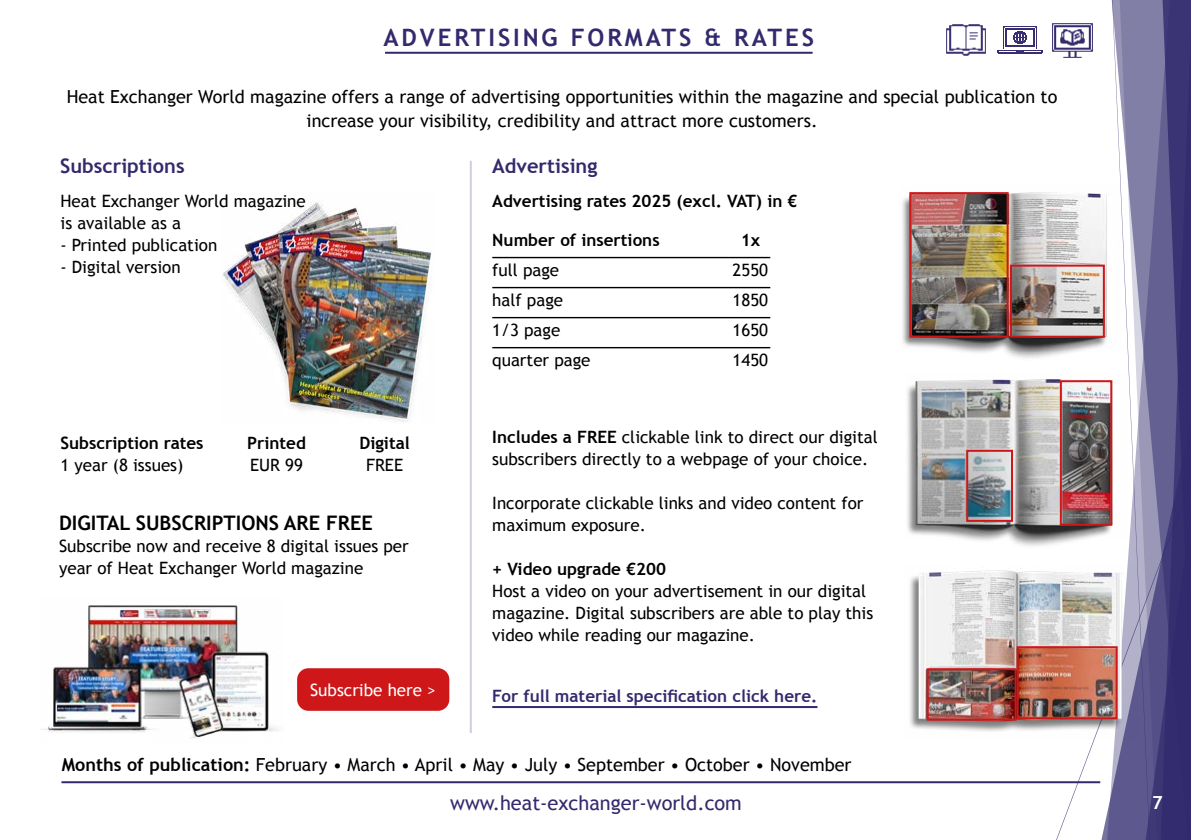
<style>
.page{position:relative;width:1191px;height:840px;background:#fff}
.page>*{position:absolute;margin:0;border:0;box-sizing:border-box;transform-origin:0 0}
.t1{font:700 24px "Trebuchet MS";letter-spacing:.12em;color:#332a6d}
.t2{font:20px "Trebuchet MS";color:#332a6d}
.t3{font:700 20px "Trebuchet MS";color:#000}
.t4{font:700 20px "Trebuchet MS";color:#332a6d}
.t5{font:18px/24px "Trebuchet MS";color:#000;text-align:center}
.t6{font:700 18px "Trebuchet MS";color:#fff}
.t7{font:17px/22px "Trebuchet MS";color:#000}
.t8{font:700 17px "Trebuchet MS";color:#000}
.t9{font:700 17px "Trebuchet MS";color:#332a6d}
.t10{font:17px "Trebuchet MS";color:#fff}
.s1{font-weight:700}
</style>
<div class="page">
<svg style="left:1050px;top:739px;width:48px;height:100px"></svg>
<svg style="left:1098px;top:781px;width:12px;height:58px"></svg>
<svg style="left:1111px;top:0;width:80px;height:839px"></svg>
<hr style="left:385px;top:52px;width:427px;height:2px;background:#332a6d">
<hr style="left:492px;top:257px;width:278px;height:1px;background:#000">
<hr style="left:492px;top:287px;width:278px;height:1px;background:#000">
<hr style="left:492px;top:317px;width:278px;height:1px;background:#000">
<hr style="left:492px;top:347px;width:278px;height:1px;background:#000">
<div style="left:900px;top:193px;width:207px;height:169px;background:#000;opacity:.5"></div>
<img style="left:900px;top:185px;width:220px;height:166px">
<hr style="left:492px;top:705px;width:325px;height:2px;background:#332a6d">
<img style="left:41px;top:605px;width:237px;height:134px">
<hr style="left:61px;top:780px;width:1039px;height:2px;background:#332a6d">
<hr style="left:470px;top:161px;width:2px;height:571px;background:#d3ccdf">
<div style="left:909px;top:192px;width:99px;height:145px;border:2px solid #cd1719"></div>
<div style="left:906px;top:381px;width:207px;height:169px;background:#000;opacity:.5"></div>
<img style="left:906px;top:372px;width:220px;height:167px">
<div style="left:1059px;top:380px;width:53px;height:145px;border:2px solid #cd1719"></div>
<div style="left:966px;top:449px;width:47px;height:72px;border:2px solid #cd1719"></div>
<img style="left:910px;top:566px;width:227px;height:173px">
<div style="left:926px;top:667px;width:90px;height:53px;border:2px solid #cd1719"></div>
<div style="left:1010px;top:264px;width:94px;height:73px;border:2px solid #cd1719"></div>
<div style="left:1016px;top:645px;width:101px;height:73px;border:2px solid #cd1719"></div>
<div style="left:297px;top:667px;width:152px;height:43px;background:#cd1719;border-radius:11px"></div>
<img style="left:946px;top:24px;width:40px;height:32px">
<img style="left:1052px;top:23px;width:41px;height:35px">
<img style="left:997px;top:26px;width:46px;height:28px">
<img style="left:223px;top:200px;width:208px;height:223px">
<h1 class="t1" style="left:383px;top:23px;width:432px">ADVERTISING FORMATS &amp; RATES</h1>
<p class="t5" style="left:67px;top:85px;width:992px">Heat Exchanger World magazine offers a range of advertising opportunities within the magazine and special publication to increase your visibility, credibility and attract more customers.</p>
<p class="t4" style="left:60px;top:153px;width:126px">Subscriptions</p>
<p class="t4" style="left:492px;top:153px;width:107px">Advertising</p>
<p class="t7" style="left:60px;top:190px;width:247px">Heat Exchanger World magazine is available as a</p>
<p class="t7" style="left:60px;top:234px;width:158px">- Printed publication</p>
<p class="t7" style="left:60px;top:256px;width:122px">- Digital version</p>
<p class="t8" style="left:492px;top:190px;width:307px">Advertising rates 2025 (excl. VAT) in €</p>
<p class="t8" style="left:492px;top:229px;width:169px">Number of insertions</p>
<p class="t8" style="left:740px;top:229px;width:21px">1x</p>
<p class="t7" style="left:492px;top:258px;width:68px">full page</p>
<p class="t7" style="left:732px;top:258px;width:37px">2550</p>
<p class="t7" style="left:492px;top:288px;width:72px">half page</p>
<p class="t7" style="left:732px;top:288px;width:37px">1850</p>
<p class="t7" style="left:492px;top:318px;width:70px">1/3 page</p>
<p class="t7" style="left:732px;top:318px;width:37px">1650</p>
<p class="t7" style="left:492px;top:348px;width:100px">quarter page</p>
<p class="t7" style="left:732px;top:348px;width:37px">1450</p>
<p class="t8" style="left:60px;top:432px;width:145px">Subscription rates</p>
<p class="t8" style="left:247px;top:432px;width:60px">Printed</p>
<p class="t8" style="left:359px;top:432px;width:52px">Digital</p>
<p class="t7" style="left:60px;top:454px;width:124px">1 year (8 issues)</p>
<p class="t7" style="left:250px;top:454px;width:54px">EUR 99</p>
<p class="t7" style="left:366px;top:454px;width:39px">FREE</p>
<p class="t3" style="left:59px;top:509px;width:315px">DIGITAL SUBSCRIPTIONS ARE FREE</p>
<p class="t7" style="left:59px;top:534px;width:351px">Subscribe now and receive 8 digital issues per year of Heat Exchanger World magazine</p>
<p class="t7" style="left:492px;top:426px;width:387px"><span class="s1">Includes a FREE</span> clickable link to direct our digital subscribers directly to a webpage of your choice.</p>
<p class="t7" style="left:492px;top:492px;width:373px">Incorporate clickable links and video content for maximum exposure.</p>
<p class="t8" style="left:492px;top:558px;width:175px">+ Video upgrade €200</p>
<p class="t7" style="left:492px;top:580px;width:382px">Host a video on your advertisement in our digital magazine. Digital subscribers are able to play this video while reading our magazine.</p>
<p class="t10" style="left:310px;top:679px;width:127px">Subscribe here &gt;</p>
<p class="t9" style="left:492px;top:685px;width:327px">For full material specification click here.</p>
<p class="t5" style="left:62px;top:752px;width:791px"><span class="s1">Months of publication:</span> February • March • April • May • July • September • October • November</p>
<p class="t2" style="left:450px;top:790px;width:293px">www.heat-exchanger-world.com</p>
<p class="t6" style="left:1152px;top:791px;width:12px">7</p>
</div>
